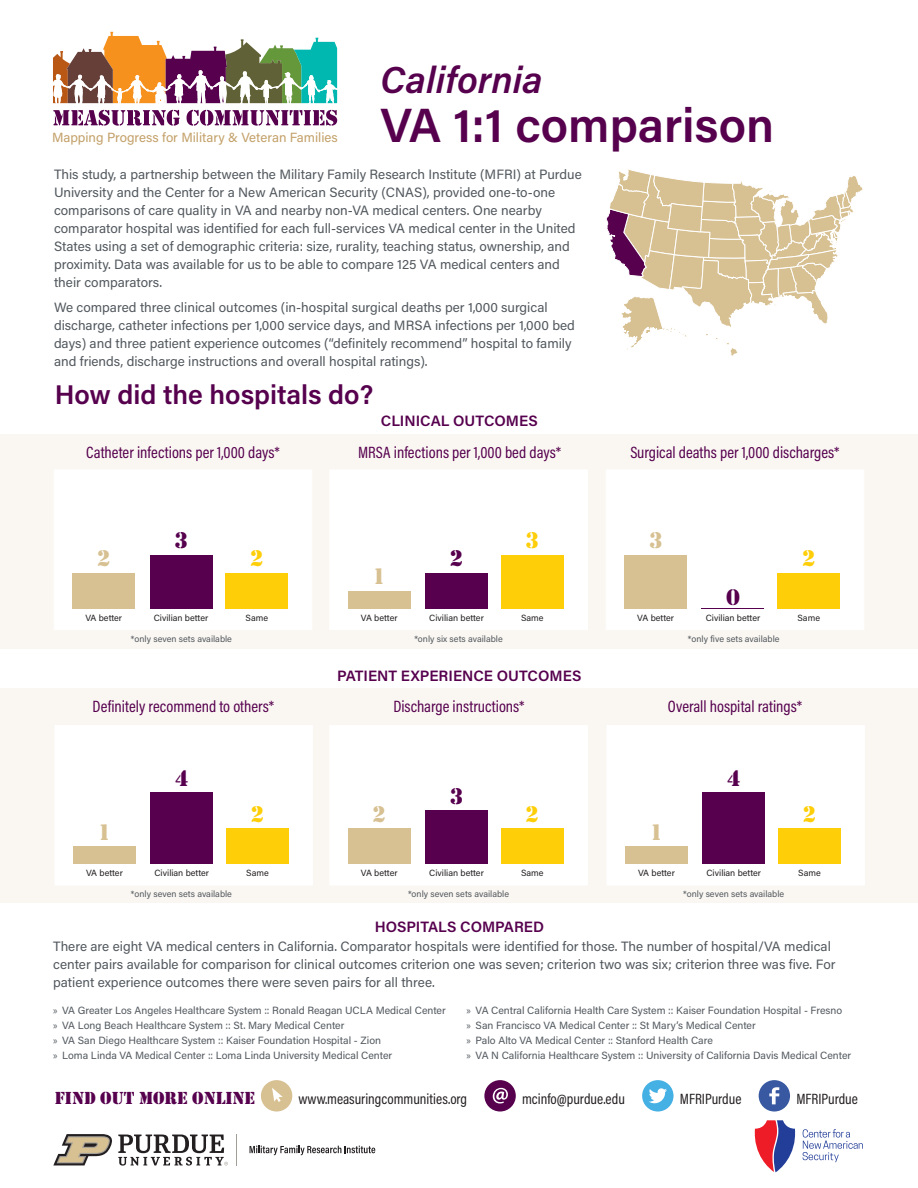
<style>
.page{position:relative;width:918px;height:1188px;background:#fff}
.page>*{position:absolute;margin:0;border:0;box-sizing:border-box;transform-origin:0 0}
.t1{font:600 48px "Acumin Pro";color:#56004e}
.t2{font:italic 600 37.5px "Acumin Pro";color:#56004e}
.t3{font:600 27px "Acumin Pro";color:#56004e}
.t4{font:21px "Stencil Std";color:#d7c091}
.t5{font:21px "Stencil Std";color:#56004e}
.t6{font:21px "Stencil Std";color:#fece08}
.t7{font:18px "Stencil";color:#56004e}
.t8{font:16.5px "Acumin Pro Cond";color:#56004e}
.t9{font:15px "Acumin Pro Cond";color:#231f20}
.t10{font:600 15px "Acumin Pro";color:#56004e}
.Text{font:13.5px/18px "Acumin Pro";color:#52585e}
.t11{font:13.2px "Acumin Pro";color:#c3a068}
.t12{font:10.5px "Acumin Pro";color:#52585e}
.t13{font:9px "Acumin Pro";color:#231f20}
.t14{font:9px "Acumin Pro";color:#52585e}
.s1{font-family:"Myriad Pro"}
</style>
<div class="page">
<div style="left:0;top:689px;width:918px;height:214px;background:#faf7f2"></div>
<div style="left:0;top:435px;width:918px;height:214px;background:#faf7f2"></div>
<svg style="left:53px;top:32px;width:285px;height:94px"></svg>
<svg style="left:606px;top:169px;width:257px;height:187px"></svg>
<div style="left:54px;top:470px;width:258px;height:160px;background:#fff"></div>
<div style="left:73px;top:573px;width:62px;height:36px;background:#d7c091"></div>
<div style="left:150px;top:555px;width:62px;height:54px;background:#56004e"></div>
<div style="left:226px;top:573px;width:62px;height:36px;background:#fece08"></div>
<svg style="left:803px;top:1129px;width:60px;height:33px"></svg>
<svg style="left:755px;top:1120px;width:41px;height:52px"></svg>
<svg style="left:250px;top:1146px;width:125px;height:9px"></svg>
<hr style="left:236px;top:1134px;width:1px;height:32px;background:#a19d97">
<svg style="left:53px;top:1134px;width:175px;height:32px"></svg>
<div style="left:330px;top:470px;width:258px;height:160px;background:#fff"></div>
<div style="left:348px;top:591px;width:62px;height:18px;background:#d7c091"></div>
<div style="left:425px;top:573px;width:63px;height:36px;background:#56004e"></div>
<div style="left:501px;top:555px;width:62px;height:54px;background:#fece08"></div>
<div style="left:606px;top:470px;width:258px;height:160px;background:#fff"></div>
<div style="left:625px;top:555px;width:62px;height:54px;background:#d7c091"></div>
<hr style="left:702px;top:609px;width:62px;height:1px;background:#56004e">
<div style="left:777px;top:573px;width:63px;height:36px;background:#fece08"></div>
<div style="left:55px;top:725px;width:258px;height:160px;background:#fff"></div>
<div style="left:73px;top:846px;width:63px;height:18px;background:#d7c091"></div>
<div style="left:151px;top:792px;width:62px;height:72px;background:#56004e"></div>
<div style="left:226px;top:828px;width:63px;height:36px;background:#fece08"></div>
<div style="left:330px;top:725px;width:258px;height:160px;background:#fff"></div>
<div style="left:348px;top:828px;width:62px;height:36px;background:#d7c091"></div>
<div style="left:425px;top:810px;width:63px;height:54px;background:#56004e"></div>
<div style="left:501px;top:828px;width:62px;height:36px;background:#fece08"></div>
<div style="left:607px;top:725px;width:258px;height:160px;background:#fff"></div>
<div style="left:625px;top:846px;width:63px;height:18px;background:#d7c091"></div>
<div style="left:703px;top:792px;width:62px;height:72px;background:#56004e"></div>
<div style="left:778px;top:828px;width:63px;height:36px;background:#fece08"></div>
<div style="left:261px;top:1080px;width:31px;height:32px;background:#d7c091;border-radius:50%"></div>
<svg style="left:272px;top:1088px;width:11px;height:14px"></svg>
<div style="left:484px;top:1080px;width:32px;height:32px;background:#56004e;border-radius:50%"></div>
<svg style="left:493px;top:1088px;width:15px;height:16px"></svg>
<div style="left:642px;top:1080px;width:32px;height:32px;background:#45b0e4;border-radius:50%"></div>
<svg style="left:649px;top:1088px;width:18px;height:15px"></svg>
<div style="left:759px;top:1080px;width:31px;height:32px;background:#3859a1;border-radius:50%"></div>
<svg style="left:769px;top:1087px;width:10px;height:17px"></svg>
<p class="t2" style="left:380px;top:53px;width:164px">California</p>
<p class="t1" style="left:380px;top:92px;width:395px">VA 1:1 comparison</p>
<p class="Text" style="left:54px;top:164px;width:529px">This study, a partnership between the Military Family Research Institute (MFRI) at Purdue University and the Center for a New American Security (CNAS), provided one-to-one comparisons of care quality in VA and nearby non-VA medical centers. One nearby comparator hospital was identified for each full-services VA medical center in the United States using a set of demographic criteria: size, rurality, teaching status, ownership, and proximity. Data was available for us to be able to compare 125 VA medical centers and their comparators.</p>
<p class="Text" style="left:54px;top:298px;width:522px">We compared three clinical outcomes (in-hospital surgical deaths per 1,000 surgical discharge, catheter infections per 1,000 service days, and MRSA infections per 1,000 bed days) and three patient experience outcomes (“definitely recommend” hospital to family and friends, discharge instructions and overall hospital ratings).</p>
<p class="t3" style="left:55px;top:375px;width:320px">How did the hospitals do?</p>
<p class="t10" style="left:381px;top:410px;width:158px">CLINICAL OUTCOMES</p>
<p class="t11" style="left:52px;top:128px;width:287px">Mapping Progress for Military &amp; Veteran Families</p>
<p class="t8" style="left:86px;top:442px;width:195px">Catheter infections per 1,000 days*</p>
<p class="t8" style="left:358px;top:442px;width:205px">MRSA infections per 1,000 bed days*</p>
<p class="t8" style="left:630px;top:442px;width:211px">Surgical deaths per 1,000 discharges*</p>
<p class="t4" style="left:97px;top:545px;width:15px">2</p>
<p class="t5" style="left:174px;top:527px;width:15px">3</p>
<p class="t6" style="left:250px;top:545px;width:15px">2</p>
<p class="t4" style="left:373px;top:563px;width:15px">1</p>
<p class="t5" style="left:450px;top:545px;width:15px">2</p>
<p class="t6" style="left:526px;top:527px;width:15px">3</p>
<p class="t4" style="left:649px;top:527px;width:15px">3</p>
<p class="t6" style="left:802px;top:545px;width:15px">2</p>
<p class="t5" style="left:726px;top:584px;width:15px">0</p>
<p class="t13" style="left:85px;top:611px;width:38px">VA better</p>
<p class="t13" style="left:154px;top:611px;width:56px">Civilian better</p>
<p class="t13" style="left:246px;top:611px;width:24px">Same</p>
<p class="t13" style="left:361px;top:611px;width:38px">VA better</p>
<p class="t13" style="left:429px;top:611px;width:56px">Civilian better</p>
<p class="t13" style="left:521px;top:611px;width:24px">Same</p>
<p class="t13" style="left:637px;top:611px;width:38px">VA better</p>
<p class="t13" style="left:706px;top:611px;width:56px">Civilian better</p>
<p class="t13" style="left:798px;top:611px;width:24px">Same</p>
<p class="t14" style="left:131px;top:633px;width:103px">*only seven sets available</p>
<p class="t14" style="left:414px;top:633px;width:90px">*only six sets available</p>
<p class="t14" style="left:688px;top:633px;width:93px">*only five sets available</p>
<p class="t10" style="left:337px;top:666px;width:246px">PATIENT EXPERIENCE OUTCOMES</p>
<p class="t8" style="left:93px;top:696px;width:183px">Definitely recommend to others*</p>
<p class="t8" style="left:393px;top:696px;width:133px">Discharge instructions*</p>
<p class="t8" style="left:668px;top:696px;width:136px">Overall hospital ratings*</p>
<p class="t4" style="left:98px;top:818px;width:15px">1</p>
<p class="t5" style="left:175px;top:764px;width:15px">4</p>
<p class="t6" style="left:251px;top:800px;width:15px">2</p>
<p class="t4" style="left:373px;top:800px;width:15px">2</p>
<p class="t5" style="left:450px;top:782px;width:15px">3</p>
<p class="t6" style="left:526px;top:800px;width:15px">2</p>
<p class="t4" style="left:650px;top:818px;width:15px">1</p>
<p class="t5" style="left:727px;top:764px;width:15px">4</p>
<p class="t6" style="left:803px;top:800px;width:15px">2</p>
<p class="t13" style="left:86px;top:867px;width:38px">VA better</p>
<p class="t13" style="left:154px;top:867px;width:56px">Civilian better</p>
<p class="t13" style="left:246px;top:867px;width:24px">Same</p>
<p class="t13" style="left:361px;top:867px;width:38px">VA better</p>
<p class="t13" style="left:429px;top:867px;width:56px">Civilian better</p>
<p class="t13" style="left:521px;top:867px;width:24px">Same</p>
<p class="t13" style="left:638px;top:867px;width:38px">VA better</p>
<p class="t13" style="left:706px;top:867px;width:56px">Civilian better</p>
<p class="t13" style="left:798px;top:867px;width:24px">Same</p>
<p class="t14" style="left:131px;top:888px;width:103px">*only seven sets available</p>
<p class="t14" style="left:408px;top:888px;width:103px">*only seven sets available</p>
<p class="t14" style="left:683px;top:888px;width:103px">*only seven sets available</p>
<p class="t10" style="left:375px;top:917px;width:171px">HOSPITALS COMPARED</p>
<p class="Text" style="left:53px;top:937px;width:784px">There are eight VA medical centers in California. Comparator hospitals were identified for those. The number of hospital/VA medical center pairs available for comparison for clinical outcomes criterion one was seven; criterion two was six; criterion three was five. For patient experience outcomes there were seven pairs for all three.</p>
<p class="t12" style="left:53px;top:1003px;width:394px"><span class="s1">»</span> VA Greater Los Angeles Healthcare System :: Ronald Reagan UCLA Medical Center</p>
<p class="t12" style="left:53px;top:1018px;width:293px"><span class="s1">»</span> VA Long Beach Healthcare System :: St. Mary Medical Center</p>
<p class="t12" style="left:53px;top:1033px;width:329px"><span class="s1">»</span> VA San Diego Healthcare System :: Kaiser Foundation Hospital - Zion</p>
<p class="t12" style="left:53px;top:1048px;width:341px"><span class="s1">»</span> Loma Linda VA Medical Center :: Loma Linda University Medical Center</p>
<p class="t12" style="left:467px;top:1003px;width:377px"><span class="s1">»</span> VA Central California Health Care System :: Kaiser Foundation Hospital - Fresno</p>
<p class="t12" style="left:467px;top:1018px;width:291px"><span class="s1">»</span> San Francisco VA Medical Center :: St Mary’s Medical Center</p>
<p class="t12" style="left:467px;top:1033px;width:248px"><span class="s1">»</span> Palo Alto VA Medical Center :: Stanford Health Care</p>
<p class="t12" style="left:467px;top:1048px;width:386px"><span class="s1">»</span> VA N California Healthcare System :: University of California Davis Medical Center</p>
<p class="t7" style="left:55px;top:1088px;width:182px">FIND OUT MORE ONLINE</p>
<p class="t9" style="left:299px;top:1089px;width:170px">www.measuringcommunities.org</p>
<p class="t9" style="left:522px;top:1089px;width:104px">mcinfo@purdue.edu</p>
<p class="t9" style="left:680px;top:1089px;width:63px">MFRIPurdue</p>
<p class="t9" style="left:796px;top:1089px;width:63px">MFRIPurdue</p>
</div>
